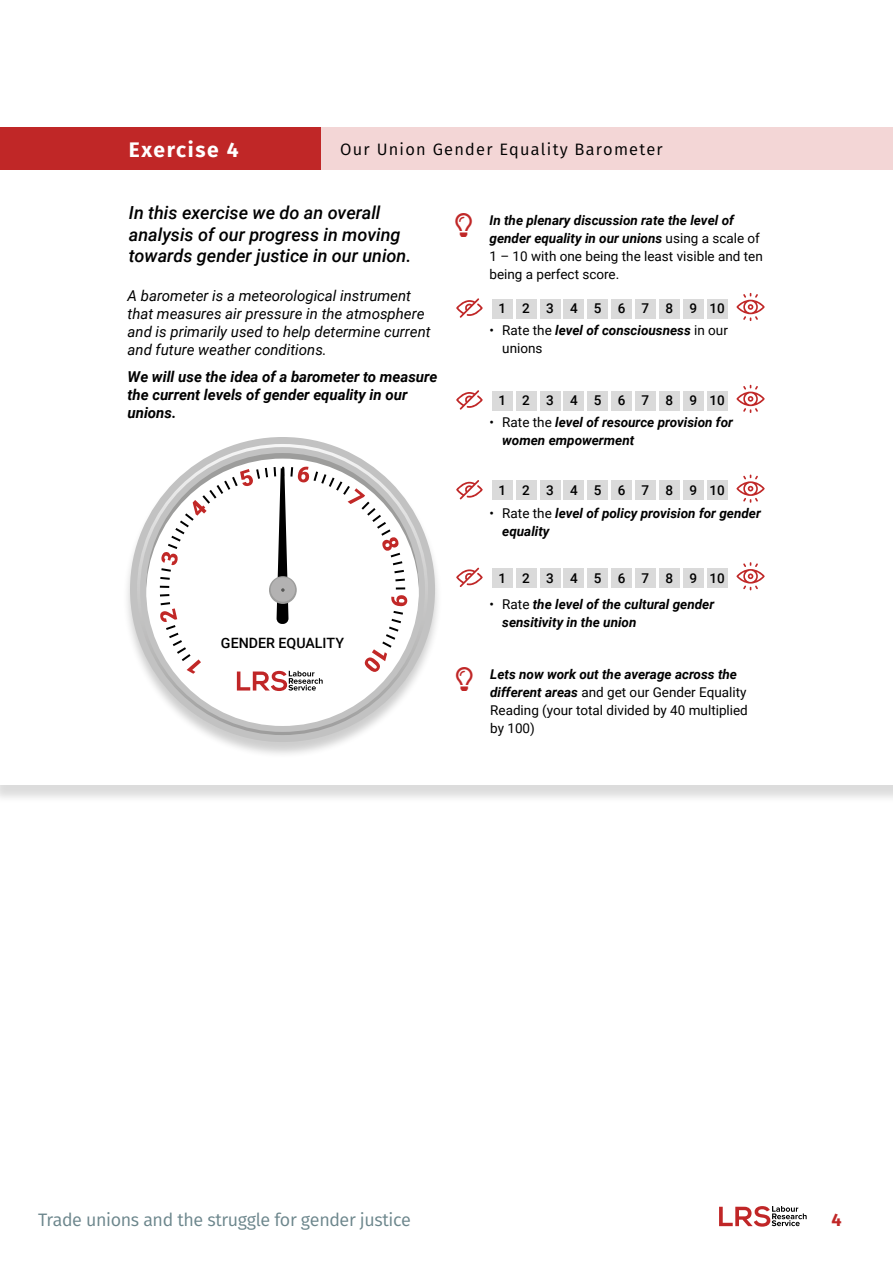
<style>
.page{position:relative;width:893px;height:1263px;background:#fff}
.page>*{position:absolute;margin:0;border:0;box-sizing:border-box;transform-origin:0 0}
.t1{font:700 21px "Fira Sans";letter-spacing:.075em;color:#fff}
.t2{font:italic 500 18px/21.6px "Roboto";color:#000}
.t3{font:18px "Fira Sans";letter-spacing:-.02em;color:#6c868c}
.t4{font:700 18px "Fira Sans";color:#c02727}
.t5{font:16.5px "Fira Sans";letter-spacing:.075em;color:#000}
.t6{font:italic 15px/18px "Roboto";color:#000}
.t7{font:italic 700 15px/18px "Roboto";color:#000}
.t8{font:500 14.25px "Roboto";color:#000}
.t9{font:13.5px/18px "Roboto";color:#000}
.t10{font:italic 700 13.5px/18px "Roboto";color:#000}
.t11{font:500 13.5px "Roboto";letter-spacing:1.2em;color:#000}
.s1{color:#c02727}
.s2{font-weight:700;font-style:italic}
.s3{font-weight:400;font-style:normal}
</style>
<div class="page">
<div style="left:0;top:130px;width:893px;height:674px;background:#000;opacity:.14"></div>
<div style="left:0;top:128px;width:893px;height:657px;background:#fff"></div>
<svg style="left:719px;top:1206px;width:88px;height:21px"></svg>
<div style="left:320px;top:128px;width:573px;height:42px;background:#f3d6d6"></div>
<div style="left:0;top:128px;width:320px;height:42px;background:#c02727"></div>
<div style="left:122px;top:438px;width:321px;height:320px;background:#000;opacity:.2"></div>
<svg style="left:130px;top:437px;width:305px;height:305px"></svg>
<svg style="left:137px;top:444px;width:291px;height:291px"></svg>
<svg style="left:160px;top:466px;width:247px;height:225px"></svg>
<div style="left:492px;top:568px;width:21px;height:20px;background:#dadada"></div>
<div style="left:516px;top:568px;width:20px;height:20px;background:#dadada"></div>
<div style="left:540px;top:568px;width:20px;height:20px;background:#dadada"></div>
<div style="left:563px;top:568px;width:21px;height:20px;background:#dadada"></div>
<div style="left:587px;top:568px;width:21px;height:20px;background:#dadada"></div>
<div style="left:611px;top:568px;width:21px;height:20px;background:#dadada"></div>
<div style="left:635px;top:568px;width:21px;height:20px;background:#dadada"></div>
<div style="left:659px;top:568px;width:21px;height:20px;background:#dadada"></div>
<div style="left:683px;top:568px;width:21px;height:20px;background:#dadada"></div>
<div style="left:707px;top:568px;width:20px;height:20px;background:#dadada"></div>
<svg style="left:456px;top:568px;width:27px;height:19px"></svg>
<svg style="left:736px;top:562px;width:29px;height:28px"></svg>
<div style="left:492px;top:481px;width:21px;height:19px;background:#dadada"></div>
<div style="left:516px;top:481px;width:20px;height:19px;background:#dadada"></div>
<div style="left:540px;top:481px;width:20px;height:19px;background:#dadada"></div>
<div style="left:563px;top:481px;width:21px;height:19px;background:#dadada"></div>
<div style="left:587px;top:481px;width:21px;height:19px;background:#dadada"></div>
<div style="left:611px;top:481px;width:21px;height:19px;background:#dadada"></div>
<div style="left:635px;top:481px;width:21px;height:19px;background:#dadada"></div>
<div style="left:659px;top:481px;width:21px;height:19px;background:#dadada"></div>
<div style="left:683px;top:481px;width:21px;height:19px;background:#dadada"></div>
<div style="left:707px;top:481px;width:20px;height:19px;background:#dadada"></div>
<svg style="left:456px;top:480px;width:27px;height:19px"></svg>
<svg style="left:736px;top:475px;width:29px;height:28px"></svg>
<div style="left:492px;top:391px;width:21px;height:19px;background:#dadada"></div>
<div style="left:516px;top:391px;width:20px;height:19px;background:#dadada"></div>
<div style="left:540px;top:391px;width:20px;height:19px;background:#dadada"></div>
<div style="left:563px;top:391px;width:21px;height:19px;background:#dadada"></div>
<div style="left:587px;top:391px;width:21px;height:19px;background:#dadada"></div>
<div style="left:611px;top:391px;width:21px;height:19px;background:#dadada"></div>
<div style="left:635px;top:391px;width:21px;height:19px;background:#dadada"></div>
<div style="left:659px;top:391px;width:21px;height:19px;background:#dadada"></div>
<div style="left:683px;top:391px;width:21px;height:19px;background:#dadada"></div>
<div style="left:707px;top:391px;width:20px;height:19px;background:#dadada"></div>
<svg style="left:456px;top:390px;width:27px;height:20px"></svg>
<svg style="left:736px;top:385px;width:29px;height:28px"></svg>
<div style="left:492px;top:299px;width:21px;height:19px;background:#dadada"></div>
<div style="left:516px;top:299px;width:20px;height:19px;background:#dadada"></div>
<div style="left:540px;top:299px;width:20px;height:19px;background:#dadada"></div>
<div style="left:563px;top:299px;width:21px;height:19px;background:#dadada"></div>
<div style="left:587px;top:299px;width:21px;height:19px;background:#dadada"></div>
<div style="left:611px;top:299px;width:21px;height:19px;background:#dadada"></div>
<div style="left:635px;top:299px;width:21px;height:19px;background:#dadada"></div>
<div style="left:659px;top:299px;width:21px;height:19px;background:#dadada"></div>
<div style="left:683px;top:299px;width:21px;height:19px;background:#dadada"></div>
<div style="left:707px;top:299px;width:20px;height:19px;background:#dadada"></div>
<svg style="left:456px;top:298px;width:27px;height:20px"></svg>
<svg style="left:736px;top:293px;width:29px;height:28px"></svg>
<h1 class="t1" style="left:129px;top:132px;width:111px">Exercise 4</h1>
<p class="t5" style="left:340px;top:137px;width:324px">Our Union Gender Equality Barometer</p>
<h2 class="t2" style="left:129px;top:201px;width:284px">In this exercise we do an overall analysis of our progress in moving towards gender justice in our union.</h2>
<p class="t6" style="left:128px;top:286px;width:305px">A barometer is a meteorological instrument that measures air pressure in the atmosphere and is primarily used to help determine current and future weather conditions.</p>
<p class="t7" style="left:128px;top:367px;width:311px">We will use the idea of a barometer to measure the current levels of gender equality in our unions.</p>
<p class="t8" style="left:221px;top:633px;width:125px">GENDER EQUALITY</p>
<p class="t9" style="left:489px;top:211px;width:275px;text-indent:-34px"><span class="s1">★</span> <span class="s2">In the plenary discussion rate the level of gender equality in our unions</span> using a scale of 1 – 10 with one being the least visible and ten being a perfect score.</p>
<p class="t11" style="left:498px;top:299px;width:228px">12345678910</p>
<p class="t10" style="left:502px;top:321px;width:227px;text-indent:-13px"><span class="s3">• Rate the</span> level of consciousness <span class="s3">in our unions</span></p>
<p class="t11" style="left:498px;top:391px;width:228px">12345678910</p>
<p class="t10" style="left:502px;top:412px;width:232px;text-indent:-13px"><span class="s3">• Rate the</span> level of resource provision for women empowerment</p>
<p class="t11" style="left:498px;top:481px;width:228px">12345678910</p>
<p class="t10" style="left:502px;top:504px;width:260px;text-indent:-13px"><span class="s3">• Rate the</span> level of policy provision for gender equality</p>
<p class="t11" style="left:498px;top:568px;width:228px">12345678910</p>
<p class="t10" style="left:502px;top:595px;width:213px;text-indent:-13px"><span class="s3">• Rate</span> the level of the cultural gender sensitivity in the union</p>
<p class="t9" style="left:490px;top:665px;width:259px;text-indent:-34px"><span class="s1">★</span> <span class="s2">Lets now work out the average across the different areas</span> and get our Gender Equality Reading (your total divided by 40 multiplied by 100)</p>
<h2 class="t3" style="left:38px;top:1206px;width:374px">Trade unions and the struggle for gender justice</h2>
<h2 class="t4" style="left:831px;top:1205px;width:12px">4</h2>
</div>
